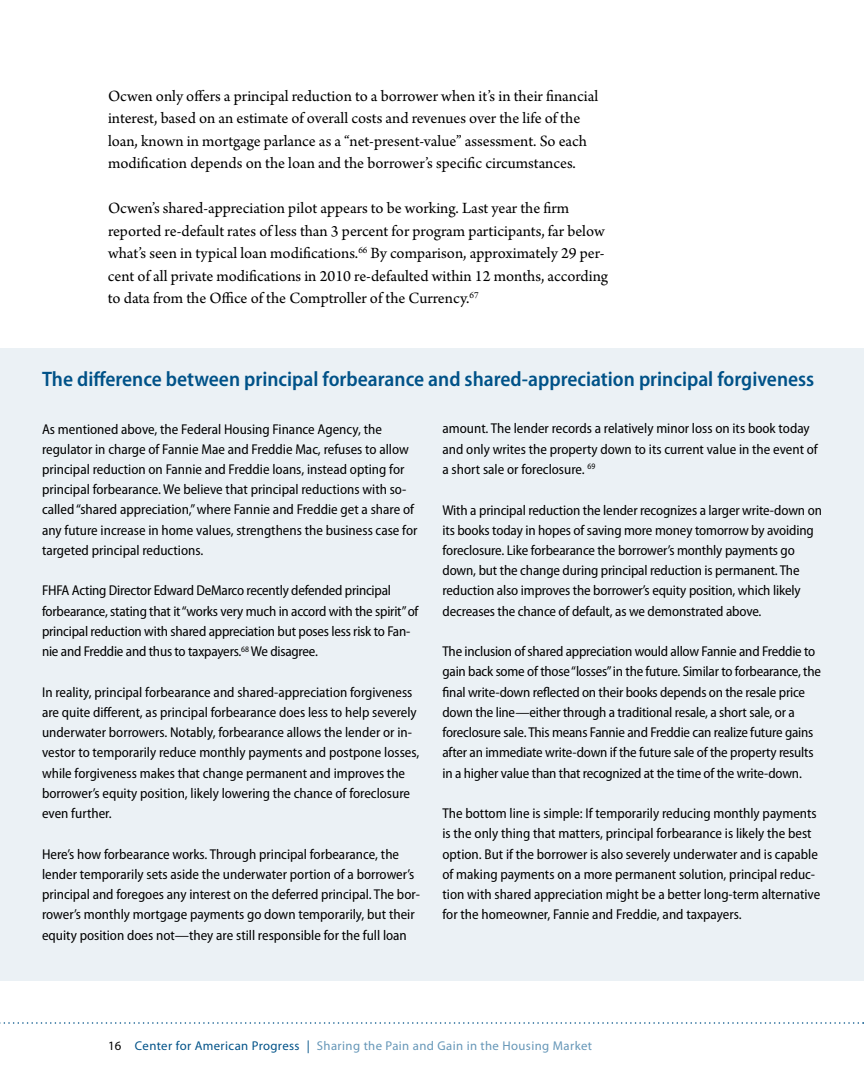
<style>
.page{position:relative;width:864px;height:1080px;background:#fff}
.page>*{position:absolute;margin:0;border:0;box-sizing:border-box;transform-origin:0 0}
.t1{font:600 semi-condensed 21px "Myriad Pro";color:#005288}
.t2{font:16.5px/22.5px "Arno Pro";color:#000}
.t3{font:semi-condensed 14.25px/20.2px "Myriad Pro";color:#000}
.t4{font:12.75px "Myriad Pro";letter-spacing:.03em;color:#6697b8}
.s1{color:#000}
.s2{color:#005288}
</style>
<div class="page">
<svg style="left:0;top:1022px;width:864px;height:2px"></svg>
<div style="left:0;top:391px;width:864px;height:590px;background:#ebf1f5"></div>
<div style="left:0;top:348px;width:864px;height:65px;background:#ebf1f5"></div>
<p class="t2" style="left:108px;top:85px;width:492px">Ocwen only offers a principal reduction to a borrower when it’s in their financial interest, based on an estimate of overall costs and revenues over the life of the loan, known in mortgage parlance as a “net-present-value” assessment. So each modification depends on the loan and the borrower’s specific circumstances.</p>
<p class="t2" style="left:108px;top:198px;width:502px">Ocwen’s shared-appreciation pilot appears to be working. Last year the firm reported re-default rates of less than 3 percent for program participants, far below what’s seen in typical loan modifications.<sup>66</sup> By comparison, approximately 29 per&shy;cent of all private modifications in 2010 re-defaulted within 12 months, according to data from the Office of the Comptroller of the Currency.<sup>67</sup></p>
<h1 class="t1" style="left:42px;top:368px;width:774px">The difference between principal forbearance and shared-appreciation principal forgiveness</h1>
<p class="t3" style="left:42px;top:419px;width:377px">As mentioned above, the Federal Housing Finance Agency, the regulator in charge of Fannie Mae and Freddie Mac, refuses to allow principal reduction on Fannie and Freddie loans, instead opting for principal forbearance. We believe that principal reductions with so&shy;called “shared appreciation,” where Fannie and Freddie get a share of any future increase in home values, strengthens the business case for targeted principal reductions.</p>
<p class="t3" style="left:42px;top:581px;width:378px">FHFA Acting Director Edward DeMarco recently defended principal forbearance, stating that it “works very much in accord with the spirit” of principal reduction with shared appreciation but poses less risk to Fan&shy;nie and Freddie and thus to taxpayers.<sup>68</sup> We disagree.</p>
<p class="t3" style="left:42px;top:682px;width:379px">In reality, principal forbearance and shared-appreciation forgiveness are quite different, as principal forbearance does less to help severely underwater borrowers. Notably, forbearance allows the lender or in&shy;vestor to temporarily reduce monthly payments and postpone losses, while forgiveness makes that change permanent and improves the borrower’s equity position, likely lowering the chance of foreclosure even further.</p>
<p class="t3" style="left:42px;top:844px;width:379px">Here’s how forbearance works. Through principal forbearance, the lender temporarily sets aside the underwater portion of a borrower’s principal and foregoes any interest on the deferred principal. The bor&shy;rower’s monthly mortgage payments go down temporarily, but their equity position does not—they are still responsible for the full loan</p>
<p class="t3" style="left:442px;top:419px;width:377px">amount. The lender records a relatively minor loss on its book today and only writes the property down to its current value in the event of a short sale or foreclosure. <sup>69</sup></p>
<p class="t3" style="left:442px;top:500px;width:381px">With a principal reduction the lender recognizes a larger write-down on its books today in hopes of saving more money tomorrow by avoiding foreclosure. Like forbearance the borrower’s monthly payments go down, but the change during principal reduction is permanent. The reduction also improves the borrower’s equity position, which likely decreases the chance of default, as we demonstrated above.</p>
<p class="t3" style="left:442px;top:642px;width:380px">The inclusion of shared appreciation would allow Fannie and Freddie to gain back some of those “losses” in the future. Similar to forbearance, the final write-down reflected on their books depends on the resale price down the line—either through a traditional resale, a short sale, or a foreclosure sale. This means Fannie and Freddie can realize future gains after an immediate write-down if the future sale of the property results in a higher value than that recognized at the time of the write-down.</p>
<p class="t3" style="left:442px;top:804px;width:379px">The bottom line is simple: If temporarily reducing monthly payments is the only thing that matters, principal forbearance is likely the best option. But if the borrower is also severely underwater and is capable of making payments on a more permanent solution, principal reduc&shy;tion with shared appreciation might be a better long-term alternative for the homeowner, Fannie and Freddie, and taxpayers.</p>
<p class="t4" style="left:108px;top:1038px;width:486px"><span class="s1">16</span> <span class="s2">Center for American Progress |</span> Sharing the Pain and Gain in the Housing Market</p>
</div>
